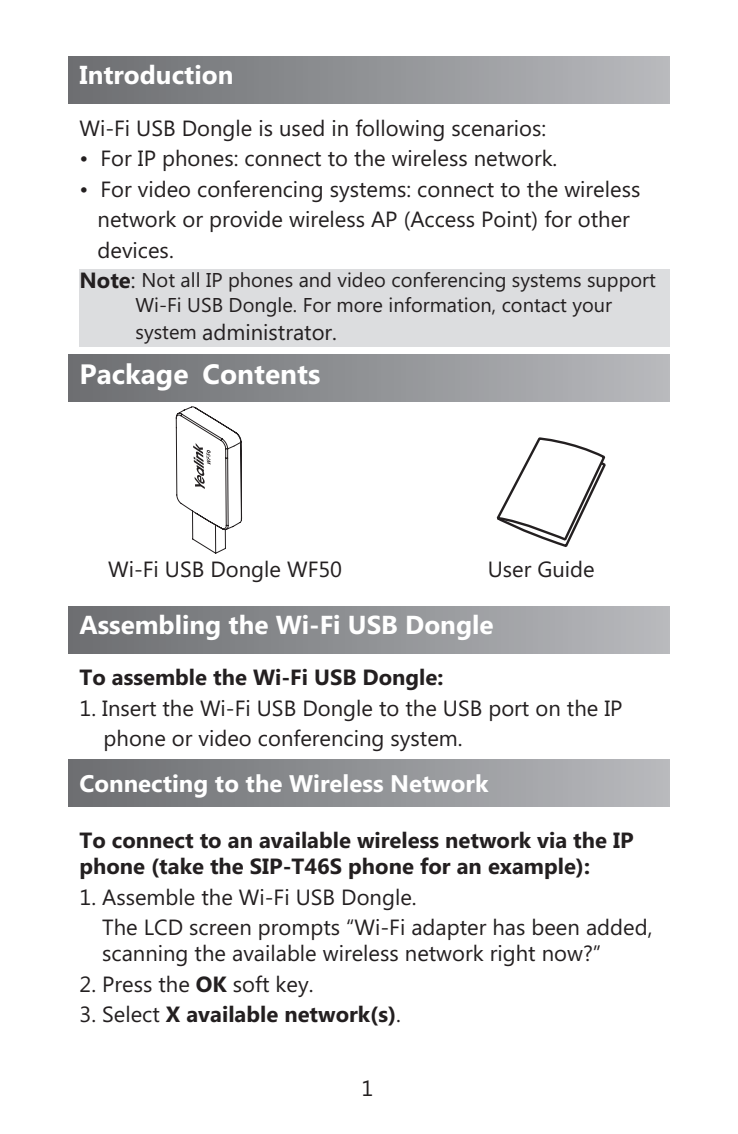
<style>
.page{position:relative;width:738px;height:1134px;background:#fff}
.page>*{position:absolute;margin:0;border:0;box-sizing:border-box;transform-origin:0 0}
.大标题{font:700 28px "Microsoft Phags Pa";color:#fff}
.大标题-2{font:700 26px "Microsoft Phags Pa";color:#fff}
.大标题-3{font:700 24px "Microsoft Phags Pa";color:#fff}
.正文{font:22px/26px "Microsoft Phags Pa";color:#231f20}
.正文-2{font:700 22px/26px "Microsoft Phags Pa";color:#231f20}
.正文-3{font:20px/24.8px "Microsoft Phags Pa";color:#231f20}
.s1{font-weight:700;font-size:22px}
.s2{font-size:22px}
.s3{font-size:20px}
.s4{font-weight:700}
.s5{font-weight:400}
</style>
<div class="page">
<div style="left:68px;top:57px;width:601px;height:46px;background:linear-gradient(to right,#6b6d70,#b8b9bd)"></div>
<div style="left:68px;top:760px;width:601px;height:46px;background:linear-gradient(to right,#6b6d70,#b8b9bd)"></div>
<div style="left:68px;top:355px;width:601px;height:46px;background:linear-gradient(to right,#6b6d70,#b8b9bd)"></div>
<svg style="left:496px;top:439px;width:110px;height:108px"></svg>
<svg style="left:68px;top:606px;width:601px;height:47px;background:#939598"></svg>
<div style="left:79px;top:269px;width:590px;height:77px;background:#dcdddf"></div>
<svg style="left:175px;top:406px;width:67px;height:248px"></svg>
<p class="大标题-2" style="left:79px;top:57px;width:155px">Introduction</p>
<p class="正文" style="left:79px;top:114px;width:468px">Wi-Fi USB Dongle is used in following scenarios:</p>
<p class="正文" style="left:79px;top:144px;width:479px">• For IP phones: connect to the wireless network.</p>
<p class="正文" style="left:79px;top:175px;width:562px">• For video conferencing systems: connect to the wireless</p>
<p class="正文" style="left:97px;top:205px;width:533px">network or provide wireless AP (Access Point) for other</p>
<p class="正文" style="left:97px;top:236px;width:78px">devices.</p>
<p class="正文-3" style="left:135px;top:267px;width:521px;text-indent:-56px"><span class="s1">Note</span><span class="s2">:</span> Not all IP phones and video conferencing systems support<br>Wi-Fi USB Dongle. For more information, contact your</p>
<p class="正文" style="left:135px;top:318px;width:203px"><span class="s3">system</span> administrator.</p>
<p class="大标题" style="left:79px;top:354px;width:242px">Package Contents</p>
<p class="正文" style="left:108px;top:555px;width:235px">Wi-Fi USB Dongle WF50</p>
<p class="正文" style="left:487px;top:555px;width:108px">User Guide</p>
<p class="大标题-2" style="left:79px;top:606px;width:415px">Assembling the Wi-Fi USB Dongle</p>
<p class="正文-2" style="left:79px;top:663px;width:365px">To assemble the Wi-Fi USB Dongle:</p>
<p class="正文" style="left:79px;top:694px;width:544px">1. Insert the Wi-Fi USB Dongle to the USB port on the IP</p>
<p class="正文" style="left:103px;top:724px;width:360px">phone or video conferencing system.</p>
<p class="大标题-3" style="left:79px;top:766px;width:410px">Connecting to the Wireless Network</p>
<p class="正文-2" style="left:79px;top:826px;width:555px">To connect to an available wireless network via the IP phone (take the SIP-T46S phone for an example):</p>
<p class="正文" style="left:79px;top:883px;width:338px">1. Assemble the Wi-Fi USB Dongle.</p>
<p class="正文" style="left:102px;top:913px;width:551px">The LCD screen prompts “Wi-Fi adapter has been added, scanning the available wireless network right now?”</p>
<p class="正文" style="left:79px;top:970px;width:235px">2. Press the <span class="s4">OK</span> soft key.</p>
<p class="正文-2" style="left:79px;top:1000px;width:323px"><span class="s5">3. Select</span> X available network(s)<span class="s5">.</span></p>
<p class="正文" style="left:361px;top:1074px;width:13px">1</p>
</div>
